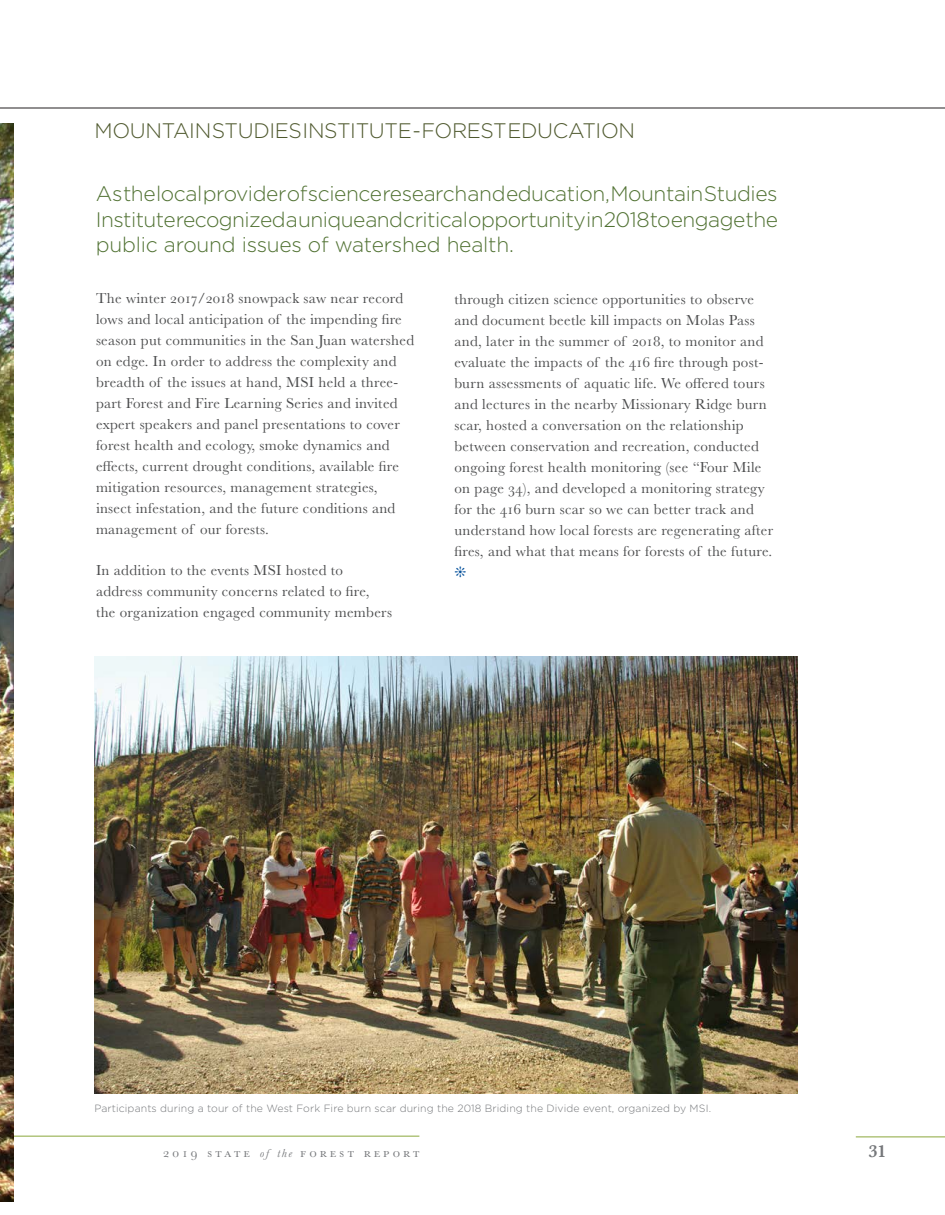
<style>
.page{position:relative;width:945px;height:1215px;background:#fff}
.page>*{position:absolute;margin:0;border:0;box-sizing:border-box;transform-origin:0 0}
.Paragraph_Intro{font:300 21px/25.5px "Gotham";letter-spacing:-.01em;color:#517233;text-align:justify}
.t1{font:300 21px "Gotham";letter-spacing:-.015em;color:#4f592e}
.t2{font:600 18px "Baskerville";color:#76787b}
.Body1{font:15px/21px "Baskerville MT Std";letter-spacing:.02em;color:#4b4c4d}
.t3{font:13.5px "Baskerville MT Std";letter-spacing:.24em;color:#76787b}
.Caption_2017{font:300 10.5px "Gotham";letter-spacing:.01em;color:#76787b}
.s1{color:#07529c}
.s2{font-style:italic;font-size:12px}
</style>
<div class="page">
<hr style="left:856px;top:1137px;width:89px;height:1px;background:#8ba73c">
<hr style="left:14px;top:1136px;width:405px;height:1px;background:#8ba73c">
<img style="left:94px;top:656px;width:703px;height:438px">
<img style="left:0;top:124px;width:14px;height:1077px">
<hr style="left:0;top:108px;width:945px;height:1px;background:#231f20">
<p class="t1" style="left:94px;top:119px;width:542px">MOUNTAIN STUDIES INSTITUTE - FOREST EDUCATION</p>
<p class="Paragraph_Intro" style="left:96px;top:181px;width:683px">As the local provider of science research and education, Mountain Studies Institute recognized a unique and critical opportunity in 2018 to engage the public around issues of watershed health.</p>
<p class="Body1" style="left:96px;top:287px;width:320px">The winter 2017/2018 snowpack saw near record lows and local anticipation of the impending fire season put communities in the San Juan watershed on edge. In order to address the complexity and breadth of the issues at hand, MSI held a three&shy;part Forest and Fire Learning Series and invited expert speakers and panel presentations to cover forest health and ecology, smoke dynamics and effects, current drought conditions, available fire mitigation resources, management strategies, insect infestation, and the future conditions and management of our forests.</p>
<p class="Body1" style="left:96px;top:560px;width:298px">In addition to the events MSI hosted to address community concerns related to fire, the organization engaged community members</p>
<p class="Body1" style="left:454px;top:289px;width:320px">through citizen science opportunities to observe and document beetle kill impacts on Molas Pass and, later in the summer of 2018, to monitor and evaluate the impacts of the 416 fire through post&shy;burn assessments of aquatic life. We offered tours and lectures in the nearby Missionary Ridge burn scar, hosted a conversation on the relationship between conservation and recreation, conducted ongoing forest health monitoring (see “Four Mile on page 34), and developed a monitoring strategy for the 416 burn scar so we can better track and understand how local forests are regenerating after fires, and what that means for forests of the future. <span class="s1">❊</span></p>
<p class="Caption_2017" style="left:94px;top:1102px;width:618px">Participants during a tour of the West Fork Fire burn scar during the 2018 Briding the Divide event, organized by MSI.</p>
<p class="t3" style="left:163px;top:1144px;width:258px">2019 state <span class="s2">of the</span> forest report</p>
<p class="t2" style="left:868px;top:1138px;width:20px">31</p>
</div>
